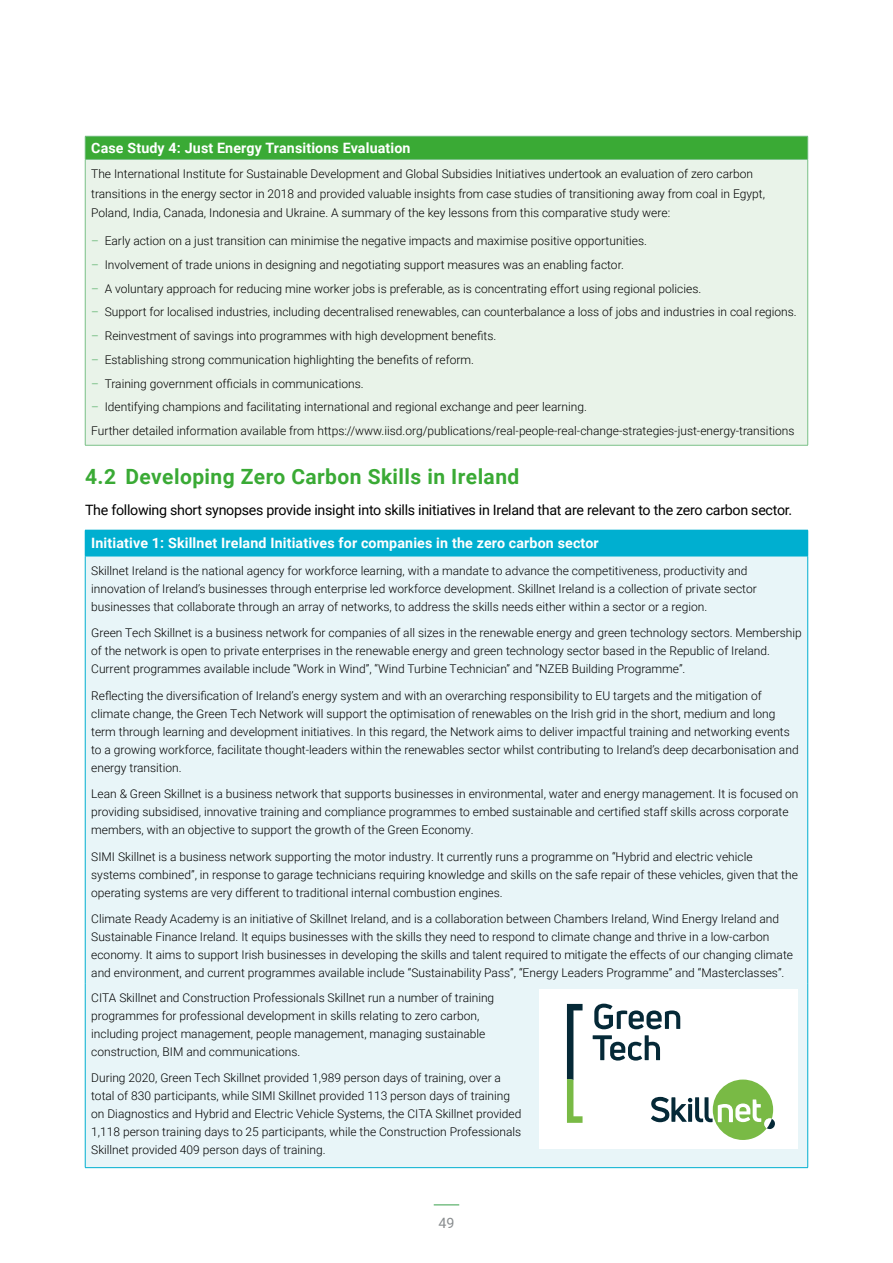
<style>
.page{position:relative;width:893px;height:1263px;background:#fff}
.page>*{position:absolute;margin:0;border:0;box-sizing:border-box;transform-origin:0 0}
.t1{font:700 21px "Roboto";letter-spacing:.02em;color:#3aaa35}
.t2{font:700 14.25px "Roboto";letter-spacing:.01em;color:#fff}
.t3{font:14.25px "Roboto";letter-spacing:-.02em;color:#000}
.t4{font:14.25px "Roboto";color:#898d8f}
.t5{font:300 12px/18px "Roboto";color:#000}
.s1{font-weight:400;color:#7ac087}
</style>
<div class="page">
<svg style="left:434px;top:1204px;width:25px;height:1px"></svg>
<div style="left:85px;top:136px;width:723px;height:23px;background:#3aaa35"></div>
<div style="left:85px;top:159px;width:723px;height:286px;background:#e9f3e9"></div>
<hr style="left:85px;top:136px;width:723px;height:1px;background:#7ac087">
<svg style="left:85px;top:136px;width:1px;height:23px"></svg>
<svg style="left:807px;top:136px;width:1px;height:23px"></svg>
<hr style="left:85px;top:159px;width:723px;height:1px;background:#7ac087">
<hr style="left:85px;top:160px;width:1px;height:285px;background:#7ac087">
<hr style="left:807px;top:160px;width:1px;height:285px;background:#7ac087">
<hr style="left:85px;top:445px;width:723px;height:1px;background:#7ac087">
<div style="left:85px;top:530px;width:723px;height:26px;background:#00afd0"></div>
<div style="left:86px;top:557px;width:721px;height:610px;background:#e8f5f8"></div>
<hr style="left:85px;top:556px;width:448px;height:1px;background:#00afd0">
<hr style="left:85px;top:556px;width:1px;height:427px;background:#00afd0">
<hr style="left:533px;top:556px;width:275px;height:1px;background:#00afd0">
<hr style="left:807px;top:556px;width:1px;height:427px;background:#00afd0">
<hr style="left:85px;top:983px;width:1px;height:184px;background:#00afd0">
<hr style="left:807px;top:983px;width:1px;height:184px;background:#00afd0">
<hr style="left:85px;top:1167px;width:448px;height:1px;background:#00afd0">
<hr style="left:533px;top:1167px;width:275px;height:1px;background:#00afd0">
<div style="left:539px;top:989px;width:258px;height:160px;background:#fff"></div>
<svg style="left:594px;top:1004px;width:86px;height:25px"></svg>
<svg style="left:593px;top:1035px;width:67px;height:25px"></svg>
<svg style="left:651px;top:1079px;width:124px;height:61px"></svg>
<svg style="left:567px;top:1004px;width:15px;height:119px"></svg>
<p class="t2" style="left:91px;top:138px;width:321px">Case Study 4: Just Energy Transitions Evaluation</p>
<p class="t5" style="left:91px;top:164px;width:675px;line-height:19.5px">The International Institute for Sustainable Development and Global Subsidies Initiatives undertook an evaluation of zero carbon transitions in the energy sector in 2018 and provided valuable insights from case studies of transitioning away from coal in Egypt,<br>Poland, India, Canada, Indonesia and Ukraine. A summary of the key lessons from this comparative study were:</p>
<p class="t5" style="left:91px;top:231px;width:557px"><span class="s1">–</span> Early action on a just transition can minimise the negative impacts and maximise positive opportunities.</p>
<p class="t5" style="left:91px;top:255px;width:534px"><span class="s1">–</span> Involvement of trade unions in designing and negotiating support measures was an enabling factor.</p>
<p class="t5" style="left:91px;top:279px;width:612px"><span class="s1">–</span> A voluntary approach for reducing mine worker jobs is preferable, as is concentrating effort using regional policies.</p>
<p class="t5" style="left:91px;top:303px;width:707px"><span class="s1">–</span> Support for localised industries, including decentralised renewables, can counterbalance a loss of jobs and industries in coal regions.</p>
<p class="t5" style="left:91px;top:326px;width:407px"><span class="s1">–</span> Reinvestment of savings into programmes with high development benefits.</p>
<p class="t5" style="left:91px;top:350px;width:384px"><span class="s1">–</span> Establishing strong communication highlighting the benefits of reform.</p>
<p class="t5" style="left:91px;top:374px;width:274px"><span class="s1">–</span> Training government officials in communications.</p>
<p class="t5" style="left:91px;top:395px;width:705px;line-height:23.7px"><span class="s1">–</span> Identifying champions and facilitating international and regional exchange and peer learning.<br>Further detailed information available from https://www.iisd.org/publications/real-people-real-change-strategies-just-energy-transitions</p>
<h1 class="t1" style="left:85px;top:462px;width:436px">4.2 Developing Zero Carbon Skills in Ireland</h1>
<p class="t3" style="left:85px;top:500px;width:709px">The following short synopses provide insight into skills initiatives in Ireland that are relevant to the zero carbon sector.</p>
<p class="t2" style="left:91px;top:533px;width:509px">Initiative 1: Skillnet Ireland Initiatives for companies in the zero carbon sector</p>
<p class="t5" style="left:91px;top:561px;width:667px">Skillnet Ireland is the national agency for workforce learning, with a mandate to advance the competitiveness, productivity and innovation of Ireland’s businesses through enterprise led workforce development. Skillnet Ireland is a collection of private sector businesses that collaborate through an array of networks, to address the skills needs either within a sector or a region.</p>
<p class="t5" style="left:91px;top:623px;width:712px">Green Tech Skillnet is a business network for companies of all sizes in the renewable energy and green technology sectors. Membership of the network is open to private enterprises in the renewable energy and green technology sector based in the Republic of Ireland.<br>Current programmes available include “Work in Wind”, “Wind Turbine Technician” and “NZEB Building Programme”.</p>
<p class="t5" style="left:91px;top:686px;width:709px">Reflecting the diversification of Ireland’s energy system and with an overarching responsibility to EU targets and the mitigation of climate change, the Green Tech Network will support the optimisation of renewables on the Irish grid in the short, medium and long term through learning and development initiatives. In this regard, the Network aims to deliver impactful training and networking events to a growing workforce, facilitate thought-leaders within the renewables sector whilst contributing to Ireland’s deep decarbonisation and energy transition.</p>
<p class="t5" style="left:91px;top:784px;width:709px">Lean &amp; Green Skillnet is a business network that supports businesses in environmental, water and energy management. It is focused on providing subsidised, innovative training and compliance programmes to embed sustainable and certified staff skills across corporate members, with an objective to support the growth of the Green Economy.</p>
<p class="t5" style="left:91px;top:847px;width:708px">SIMI Skillnet is a business network supporting the motor industry. It currently runs a programme on “Hybrid and electric vehicle systems combined”, in response to garage technicians requiring knowledge and skills on the safe repair of these vehicles, given that the operating systems are very different to traditional internal combustion engines.</p>
<p class="t5" style="left:91px;top:909px;width:703px">Climate Ready Academy is an initiative of Skillnet Ireland, and is a collaboration between Chambers Ireland, Wind Energy Ireland and Sustainable Finance Ireland. It equips businesses with the skills they need to respond to climate change and thrive in a low-carbon economy. It aims to support Irish businesses in developing the skills and talent required to mitigate the effects of our changing climate and environment, and current programmes available include “Sustainability Pass”, “Energy Leaders Programme” and “Masterclasses”.</p>
<p class="t5" style="left:91px;top:988px;width:405px">CITA Skillnet and Construction Professionals Skillnet run a number of training programmes for professional development in skills relating to zero carbon, including project management, people management, managing sustainable construction, BIM and communications.</p>
<p class="t5" style="left:91px;top:1068px;width:432px">During 2020, Green Tech Skillnet provided 1,989 person days of training, over a total of 830 participants, while SIMI Skillnet provided 113 person days of training on Diagnostics and Hybrid and Electric Vehicle Systems, the CITA Skillnet provided 1,118 person training days to 25 participants, while the Construction Professionals Skillnet provided 409 person days of training.</p>
<p class="t4" style="left:438px;top:1213px;width:18px">49</p>
</div>
